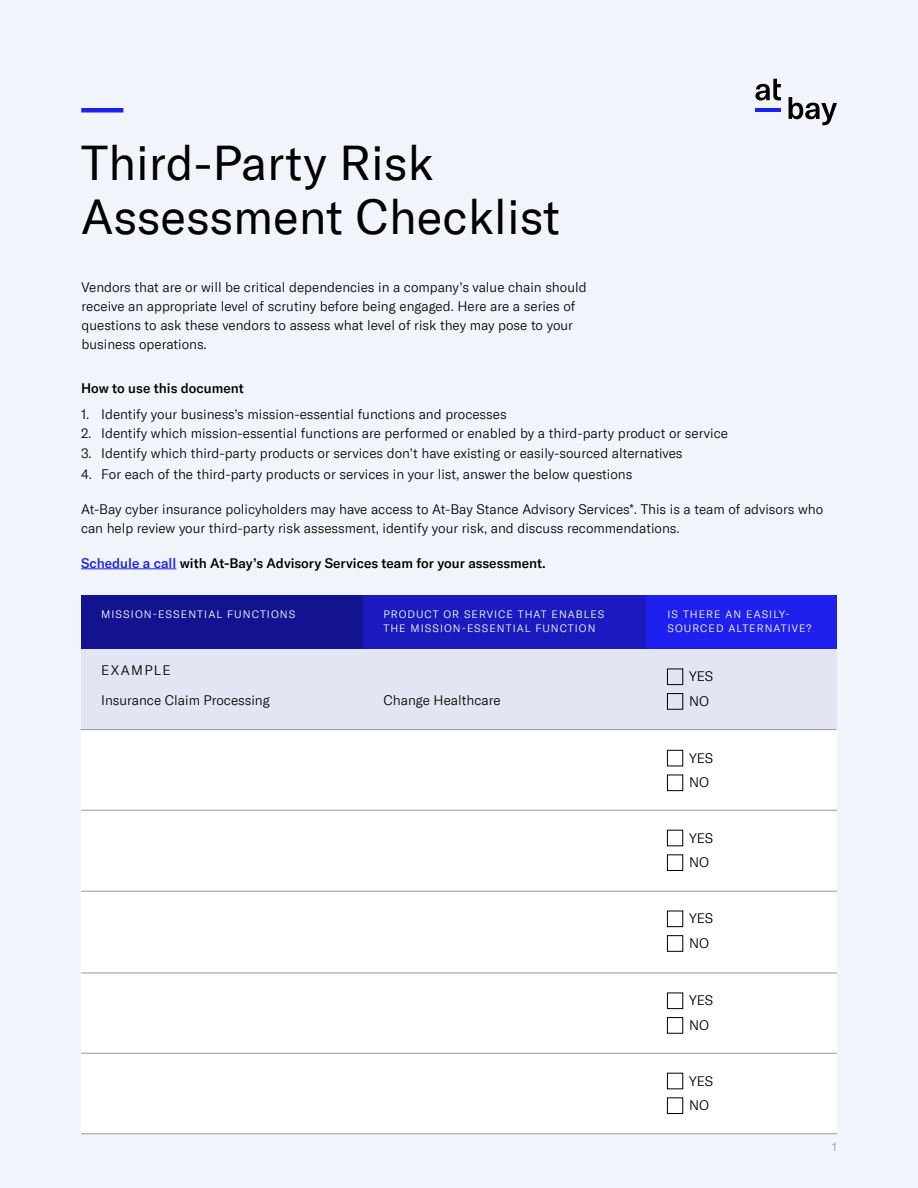
<style>
.page{position:relative;width:918px;height:1188px;background:#f1f4fa}
.page>*{position:absolute;margin:0;border:0;box-sizing:border-box;transform-origin:0 0}
.t1{font:48px/54px "GT America";color:#000}
.t2{font:300 13.5px/24.6px "GT America";color:#000}
.t3{font:500 13.5px "GT America";color:#000}
.t4{font:300 13.5px "GT America";letter-spacing:.1em;color:#000}
.t5{font:300 12px "GT America";color:#999}
.t6{font:300 10.5px/13.8px "GT America";letter-spacing:.1em;color:#fff}
.s1{color:#2020ee}
</style>
<div class="page">
<div style="left:81px;top:729px;width:756px;height:405px;background:#fff"></div>
<hr style="left:81px;top:108px;width:42px;height:4px;background:#2020ee">
<hr style="left:81px;top:568px;width:95px;height:1px;background:#2020ee">
<div style="left:81px;top:595px;width:282px;height:54px;background:#13138f"></div>
<hr style="left:81px;top:810px;width:756px;height:1px;background:#999">
<hr style="left:81px;top:891px;width:756px;height:1px;background:#999">
<hr style="left:81px;top:973px;width:756px;height:1px;background:#999">
<hr style="left:81px;top:1053px;width:756px;height:1px;background:#999">
<hr style="left:81px;top:1133px;width:756px;height:1px;background:#999">
<div style="left:363px;top:595px;width:284px;height:54px;background:#1a1abe"></div>
<div style="left:647px;top:595px;width:190px;height:54px;background:#2020ee"></div>
<svg style="left:789px;top:97px;width:48px;height:28px"></svg>
<hr style="left:756px;top:108px;width:25px;height:4px;background:#2020ee">
<svg style="left:755px;top:78px;width:26px;height:23px"></svg>
<div style="left:81px;top:648px;width:756px;height:82px;background:#e3e6f2"></div>
<hr style="left:80px;top:729px;width:756px;height:1px;background:#999">
<div style="left:667px;top:993px;width:16px;height:16px;border:1px solid #000"></div>
<div style="left:667px;top:669px;width:16px;height:16px;border:1px solid #000"></div>
<div style="left:667px;top:693px;width:16px;height:17px;border:1px solid #000"></div>
<div style="left:667px;top:750px;width:16px;height:16px;border:1px solid #000"></div>
<div style="left:667px;top:775px;width:16px;height:16px;border:1px solid #000"></div>
<div style="left:667px;top:830px;width:16px;height:16px;border:1px solid #000"></div>
<div style="left:667px;top:854px;width:16px;height:17px;border:1px solid #000"></div>
<div style="left:667px;top:911px;width:16px;height:16px;border:1px solid #000"></div>
<div style="left:667px;top:935px;width:16px;height:17px;border:1px solid #000"></div>
<div style="left:667px;top:1017px;width:16px;height:17px;border:1px solid #000"></div>
<div style="left:667px;top:1073px;width:16px;height:16px;border:1px solid #000"></div>
<div style="left:667px;top:1097px;width:16px;height:17px;border:1px solid #000"></div>
<h1 class="t1" style="left:81px;top:136px;width:480px">Third-Party Risk<br>Assessment Checklist</h1>
<p class="t2" style="left:82px;top:278px;width:507px;line-height:18.9px">Vendors that are or will be critical dependencies in a company’s value chain should receive an appropriate level of scrutiny before being engaged. Here are a series of questions to ask these vendors to assess what level of risk they may pose to your business operations.</p>
<p class="t3" style="left:81px;top:380px;width:164px">How to use this document</p>
<p class="t2" style="left:81px;top:402px;width:427px">1. Identify your business’s mission-essential functions and processes</p>
<p class="t2" style="left:81px;top:421px;width:649px">2. Identify which mission-essential functions are performed or enabled by a third-party product or service</p>
<p class="t2" style="left:81px;top:441px;width:603px">3. Identify which third-party products or services don’t have existing or easily-sourced alternatives</p>
<p class="t2" style="left:81px;top:462px;width:553px">4. For each of the third-party products or services in your list, answer the below questions</p>
<p class="t2" style="left:81px;top:500px;width:744px;line-height:18.9px">At-Bay cyber insurance policyholders may have access to At-Bay Stance Advisory Services*. This is a team of advisors who can help review your third-party risk assessment, identify your risk, and discuss recommendations.</p>
<p class="t3" style="left:81px;top:555px;width:466px"><span class="s1">Schedule a call</span> with At-Bay’s Advisory Services team for your assessment.</p>
<p class="t6" style="left:101px;top:608px;width:196px">MISSION-ESSENTIAL FUNCTIONS</p>
<p class="t6" style="left:383px;top:608px;width:222px">PRODUCT OR SERVICE THAT ENABLES<br>THE MISSION-ESSENTIAL FUNCTION</p>
<p class="t6" style="left:668px;top:608px;width:145px">IS THERE AN EASILY-<br>SOURCED ALTERNATIVE?</p>
<p class="t4" style="left:101px;top:663px;width:71px">EXAMPLE</p>
<p class="t2" style="left:101px;top:688px;width:170px">Insurance Claim Processing</p>
<p class="t2" style="left:383px;top:688px;width:119px">Change Healthcare</p>
<p class="t2" style="left:689px;top:664px;width:26px">YES<br>NO</p>
<p class="t2" style="left:689px;top:746px;width:26px">YES<br>NO</p>
<p class="t2" style="left:689px;top:826px;width:26px">YES<br>NO</p>
<p class="t2" style="left:689px;top:906px;width:26px">YES<br>NO</p>
<p class="t2" style="left:689px;top:988px;width:26px">YES</p>
<p class="t2" style="left:689px;top:1013px;width:22px">NO</p>
<p class="t2" style="left:689px;top:1069px;width:26px">YES<br>NO</p>
<p class="t5" style="left:832px;top:1139px;width:6px">1</p>
</div>
